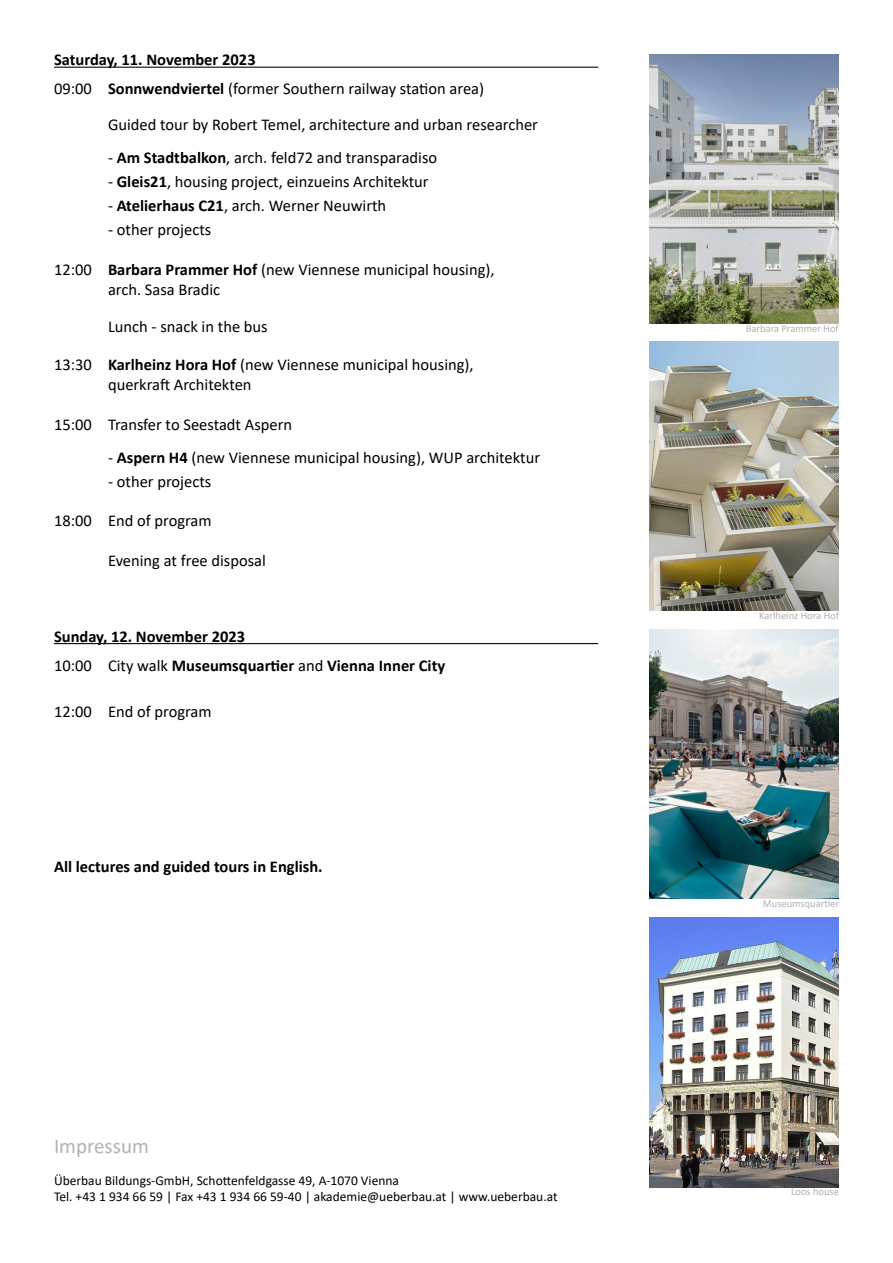
<style>
.page{position:relative;width:893px;height:1263px;background:#fff}
.page>*{position:absolute;margin:0;border:0;box-sizing:border-box;transform-origin:0 0}
.t1{font:21px "Calibri";color:#b3b2b2}
.t2{font:16.5px/19.8px "Calibri";color:#000}
.t3{font:700 16.5px/28.8px "Calibri";color:#000}
.t4{font:13.5px/16.2px "Calibri";color:#000}
.t5{font:10.5px "Calibri";color:#b3b2b2}
.s1{font-weight:400}
.s2{font-weight:700}
</style>
<div class="page">
<hr style="left:54px;top:67px;width:544px;height:1px;background:#000">
<img style="left:649px;top:341px;width:190px;height:270px">
<img style="left:649px;top:54px;width:190px;height:269px">
<img style="left:650px;top:629px;width:189px;height:270px">
<img style="left:650px;top:918px;width:189px;height:269px">
<hr style="left:54px;top:643px;width:544px;height:1px;background:#000">
<p class="t3" style="left:54px;top:45px;width:432px">Saturday, 11. November 2023<br><span class="s1">09:00</span> Sonnwendviertel <span class="s1">(former Southern railway station area)</span></p>
<p class="t2" style="left:108px;top:114px;width:432px">Guided tour by Robert Temel, architecture and urban researcher</p>
<p class="t2" style="left:108px;top:147px;width:331px">- <span class="s2">Am Stadtbalkon</span>, arch. feld72 and transparadiso</p>
<p class="t2" style="left:108px;top:171px;width:322px">- <span class="s2">Gleis21</span>, housing project, einzueins Architektur</p>
<p class="t2" style="left:108px;top:195px;width:280px">- <span class="s2">Atelierhaus C21</span>, arch. Werner Neuwirth</p>
<p class="t2" style="left:108px;top:219px;width:105px">- other projects</p>
<p class="t2" style="left:108px;top:259px;width:388px;text-indent:-54px">12:00 <span class="s2">Barbara Prammer Hof</span> (new Viennese municipal housing), arch. Sasa Bradic</p>
<p class="t2" style="left:108px;top:317px;width:161px">Lunch - snack in the bus</p>
<p class="t2" style="left:108px;top:354px;width:367px;text-indent:-54px">13:30 <span class="s2">Karlheinz Hora Hof</span> (new Viennese municipal housing), querkraft Architekten</p>
<p class="t2" style="left:54px;top:414px;width:240px">15:00 Transfer to Seestadt Aspern</p>
<p class="t2" style="left:108px;top:447px;width:434px">- <span class="s2">Aspern H4</span> (new Viennese municipal housing), WUP architektur</p>
<p class="t2" style="left:108px;top:471px;width:105px">- other projects</p>
<p class="t2" style="left:54px;top:510px;width:159px">18:00 End of program</p>
<p class="t2" style="left:108px;top:550px;width:159px">Evening at free disposal</p>
<p class="t3" style="left:54px;top:622px;width:393px">Sunday, 12. November 2023<br><span class="s1">10:00 City walk</span> Museumsquartier <span class="s1">and</span> Vienna Inner City</p>
<p class="t2" style="left:54px;top:701px;width:159px">12:00 End of program</p>
<p class="t3" style="left:54px;top:852px;width:270px">All lectures and guided tours in English.</p>
<p class="t1" style="left:54px;top:1131px;width:96px">Impressum</p>
<p class="t4" style="left:54px;top:1172px;width:505px">Überbau Bildungs-GmbH, Schottenfeldgasse 49, A-1070 Vienna<br>Tel. +43 1 934 66 59 | Fax +43 1 934 66 59-40 | akademie@ueberbau.at | www.ueberbau.at</p>
<p class="t5" style="left:746px;top:321px;width:95px">Barbara Prammer Hof</p>
<p class="t5" style="left:759px;top:608px;width:81px">Karlheinz Hora Hof</p>
<p class="t5" style="left:763px;top:896px;width:78px">Museumsquartier</p>
<p class="t5" style="left:791px;top:1184px;width:49px">Loos house</p>
</div>
